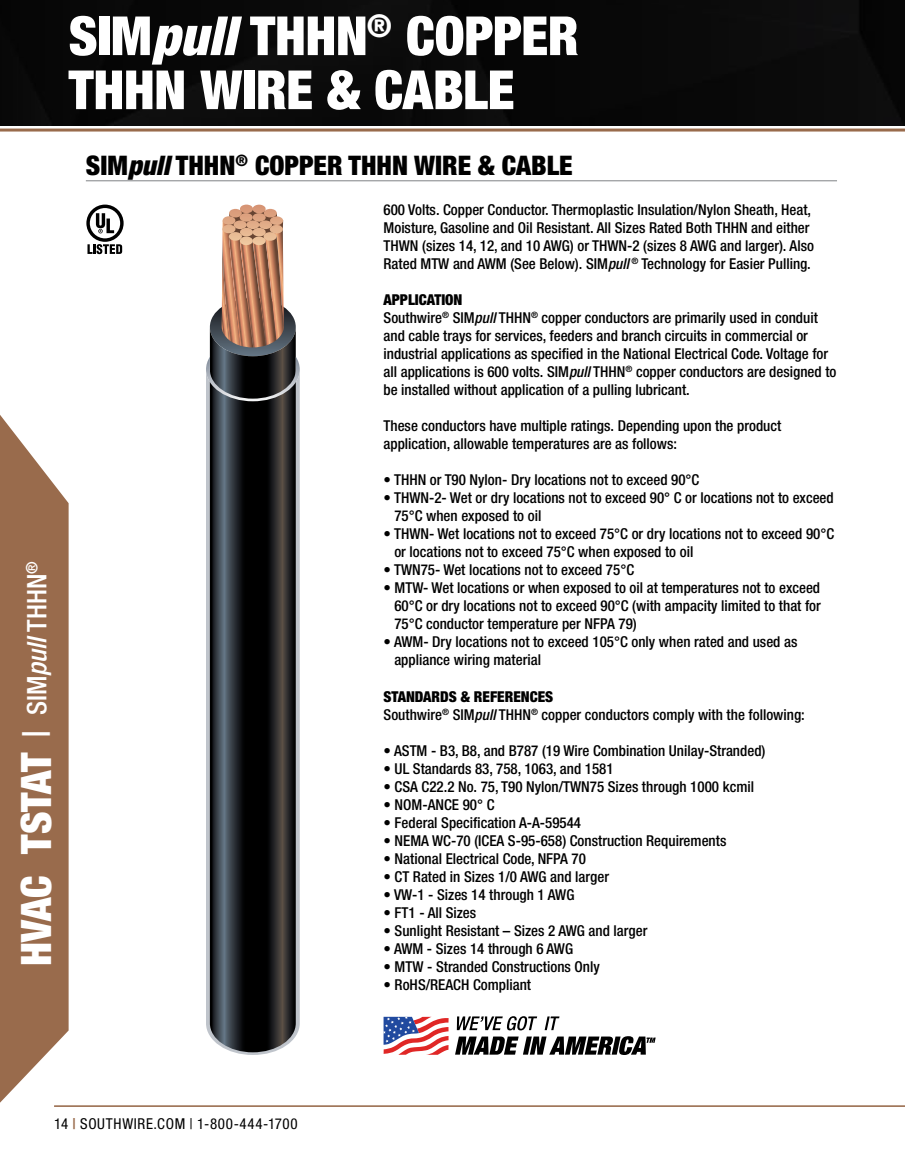
<style>
.page{position:relative;width:905px;height:1175px;background:#fff}
.page>*{position:absolute;margin:0;border:0;box-sizing:border-box;transform-origin:0 0}
.t1{font:900 condensed 54px/54px "Helvetica Neue LT Pro";letter-spacing:-.01em;color:#fff}
.t2{font:900 condensed 42px "Helvetica Neue LT Pro";color:#fff}
.t3{font:900 condensed 27px "Helvetica Neue LT Pro";color:#000}
.t4{font:500 condensed 15px/18px "Helvetica Neue LT Pro";color:#000}
.t5{font:condensed 15px "Helvetica Neue LT Pro";letter-spacing:.045em;color:#000}
.s1{font-style:italic}
.s2{font-weight:500;font-size:37.5px}
.s3{font-weight:500;font-size:27px}
.s4{font-weight:500;font-style:italic;font-size:27px}
.s5{font-weight:900}
.s6{font-family:"Trade Gothic LT Std Bd Cn 20";font-stretch:normal;color:#996b4c}
</style>
<div class="page">
<svg style="left:0;top:415px;width:69px;height:692px;background:#a57d62"></svg>
<div style="left:0;top:0;width:904px;height:125px;background:#090909"></div>
<hr style="left:0;top:128px;width:904px;height:3px;background:#996b4c">
<hr style="left:54px;top:1105px;width:850px;height:1px;background:#996b4c">
<hr style="left:86px;top:180px;width:751px;height:1px;background:#808285">
<svg style="left:86px;top:205px;width:38px;height:49px"></svg>
<svg style="left:457px;top:1016px;width:80px;height:14px"></svg>
<svg style="left:544px;top:1016px;width:15px;height:14px"></svg>
<svg style="left:455px;top:1036px;width:200px;height:19px"></svg>
<svg style="left:383px;top:1016px;width:65px;height:38px"></svg>
<svg style="left:206px;top:401px;width:94px;height:654px;background:#c2c6cc"></svg>
<svg style="left:210px;top:401px;width:86px;height:651px;background:#222527"></svg>
<svg style="left:206px;top:205px;width:94px;height:196px"></svg>
<h1 class="t1" style="left:69px;top:9px;width:511px">SIM<span class="s1">pull</span> THHN<sup>®</sup> COPPER<br>THHN WIRE &amp; CABLE</h1>
<h2 class="t2" style="left:11px;top:966px;width:407px;rotate:-90deg">HVAC TSTAT <span class="s2">|</span> <span class="s3">SIM</span><span class="s4">pull</span> <span class="s3">THHN</span><sup>®</sup></h2>
<h3 class="t3" style="left:86px;top:149px;width:488px">SIM<span class="s1">pull</span> THHN<sup>®</sup> COPPER THHN WIRE &amp; CABLE</h3>
<p class="t4" style="left:383px;top:201px;width:432px">600 Volts. Copper Conductor. Thermoplastic Insulation/Nylon Sheath, Heat, Moisture, Gasoline and Oil Resistant. All Sizes Rated Both THHN and either THWN (sizes 14, 12, and 10 AWG) or THWN-2 (sizes 8 AWG and larger). Also Rated MTW and AWM (See Below). SIM<span class="s1">pull</span> <sup>®</sup> Technology for Easier Pulling.</p>
<p class="t4" style="left:383px;top:291px;width:454px"><span class="s5">APPLICATION<br></span>Southwire<sup>®</sup> SIM<span class="s1">pull</span> THHN<sup>®</sup> copper conductors are primarily used in conduit and cable trays for services, feeders and branch circuits in commercial or industrial applications as specified in the National Electrical Code. Voltage for all applications is 600 volts. SIM<span class="s1">pull</span> THHN<sup>®</sup> copper conductors are designed to be installed without application of a pulling lubricant.</p>
<p class="t4" style="left:383px;top:417px;width:399px">These conductors have multiple ratings. Depending upon the product application, allowable temperatures are as follows:</p>
<p class="t4" style="left:383px;top:471px;width:317px">• THHN or T90 Nylon- Dry locations not to exceed 90°C</p>
<p class="t4" style="left:394px;top:489px;width:441px;text-indent:-11px">• THWN-2- Wet or dry locations not to exceed 90° C or locations not to exceed<br>75°C when exposed to oil</p>
<p class="t4" style="left:394px;top:525px;width:441px;text-indent:-11px">• THWN- Wet locations not to exceed 75°C or dry locations not to exceed 90°C or locations not to exceed 75°C when exposed to oil</p>
<p class="t4" style="left:383px;top:561px;width:252px">• TWN75- Wet locations not to exceed 75°C</p>
<p class="t4" style="left:394px;top:579px;width:428px;text-align:justify;text-indent:-11px">• MTW- Wet locations or when exposed to oil at temperatures not to exceed 60°C or dry locations not to exceed 90°C (with ampacity limited to that for 75°C conductor temperature per NFPA 79)</p>
<p class="t4" style="left:394px;top:633px;width:404px;text-indent:-11px">• AWM- Dry locations not to exceed 105°C only when rated and used as appliance wiring material</p>
<p class="t4" style="left:383px;top:687px;width:423px"><span class="s5">STANDARDS &amp; REFERENCES<br></span>Southwire<sup>®</sup> SIM<span class="s1">pull</span> THHN<sup>®</sup> copper conductors comply with the following:</p>
<p class="t4" style="left:383px;top:741px;width:383px">• ASTM - B3, B8, and B787 (19 Wire Combination Unilay-Stranded)</p>
<p class="t4" style="left:383px;top:759px;width:232px">• UL Standards 83, 758, 1063, and 1581</p>
<p class="t4" style="left:383px;top:777px;width:372px">• CSA C22.2 No. 75, T90 Nylon/TWN75 Sizes through 1000 kcmil</p>
<p class="t4" style="left:383px;top:795px;width:112px">• NOM-ANCE 90° C</p>
<p class="t4" style="left:383px;top:813px;width:199px">• Federal Specification A-A-59544</p>
<p class="t4" style="left:383px;top:831px;width:344px">• NEMA WC-70 (ICEA S-95-658) Construction Requirements</p>
<p class="t4" style="left:383px;top:849px;width:204px">• National Electrical Code, NFPA 70</p>
<p class="t4" style="left:383px;top:867px;width:227px">• CT Rated in Sizes 1/0 AWG and larger</p>
<p class="t4" style="left:383px;top:885px;width:192px">• VW-1 - Sizes 14 through 1 AWG</p>
<p class="t4" style="left:383px;top:903px;width:94px">• FT1 - All Sizes</p>
<p class="t4" style="left:383px;top:921px;width:265px">• Sunlight Resistant – Sizes 2 AWG and larger</p>
<p class="t4" style="left:383px;top:939px;width:191px">• AWM - Sizes 14 through 6 AWG</p>
<p class="t4" style="left:383px;top:957px;width:218px">• MTW - Stranded Constructions Only</p>
<p class="t4" style="left:383px;top:975px;width:149px">• RoHS/REACH Compliant</p>
<p class="t5" style="left:54px;top:1114px;width:245px">14 <span class="s6">|</span> SOUTHWIRE.COM | 1-800-444-1700</p>
</div>
